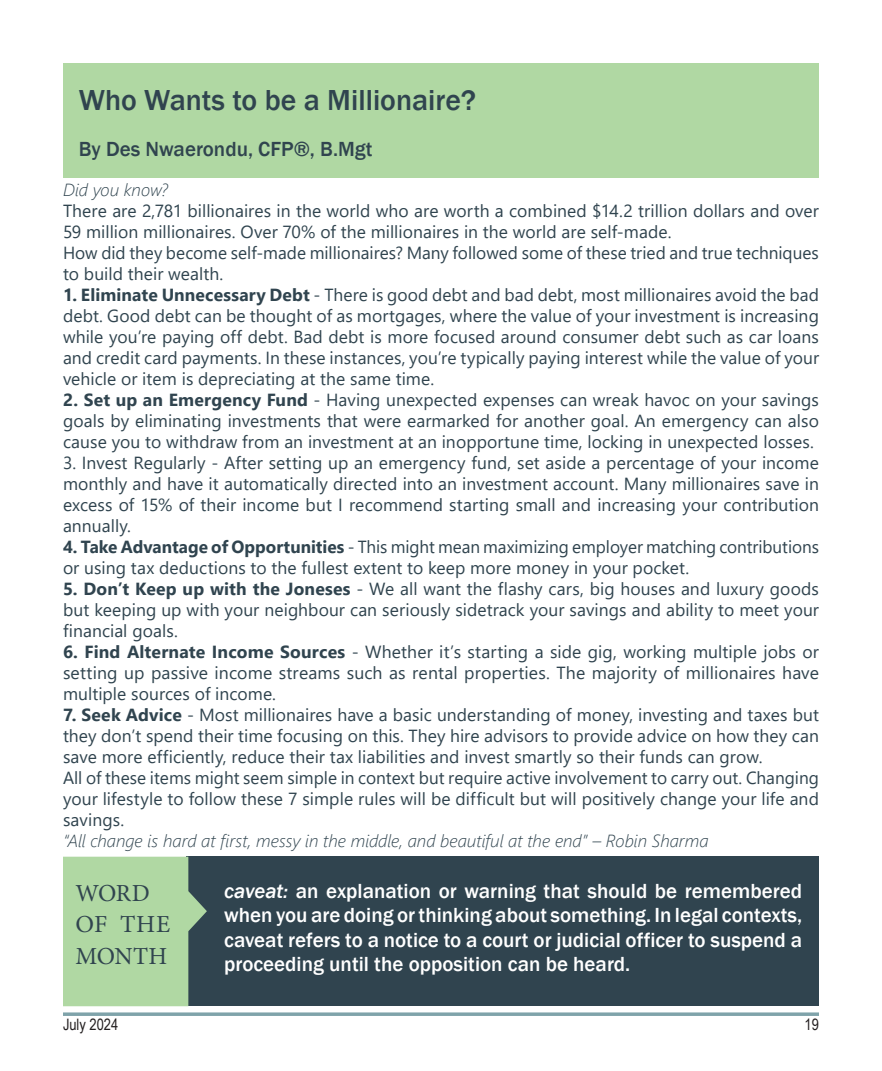
<style>
.page{position:relative;width:882px;height:1071px;background:#fff}
.page>*{position:absolute;margin:0;border:0;box-sizing:border-box;transform-origin:0 0}
.Subhead_Title{font:500 29.75px "Franklin Gothic";color:#30444f}
.Body_Text__Regular_-_Justify{font:24.5px/31.5px "Minion Pro";color:#30444f}
.Subhead_Title-2{font:500 21px/24.5px "Franklin Gothic";color:#fff;text-align:justify}
.Subhead_Title-3{font:500 21px "Franklin Gothic";color:#30444f}
.Body_Text__Regular_-_Justify-2{font:17.5px/21px "Segoe UI";letter-spacing:.005em;color:#30444f;text-align:justify}
.Body_Text__Regular_-_Justify-3{font:italic 300 17.5px "Segoe UI";color:#30444f}
.t1{font:15.75px "Arial Narrow";color:#231f20}
.s1{font-weight:700}
.s2{font-style:italic}
</style>
<div class="page">
<div style="left:63px;top:63px;width:756px;height:115px;background:#b0d8a3"></div>
<div style="left:186px;top:857px;width:633px;height:149px;background:#30444f"></div>
<svg style="left:63px;top:857px;width:144px;height:149px;background:#a1c799"></svg>
<svg style="left:63px;top:1012px;width:756px;height:4px;background:#8eaeb4"></svg>
<p class="Subhead_Title" style="left:79px;top:82px;width:399px">Who Wants to be a Millionaire?</p>
<p class="Subhead_Title-3" style="left:79px;top:136px;width:295px">By Des Nwaerondu, CFP®, B.Mgt</p>
<p class="Body_Text__Regular_-_Justify-3" style="left:63px;top:173px;width:106px">Did you know?</p>
<p class="Body_Text__Regular_-_Justify-2" style="left:63px;top:198px;width:758px">There are 2,781 billionaires in the world who are worth a combined $14.2 trillion dollars and over<br>59 million millionaires. Over 70% of the millionaires in the world are self-made.</p>
<p class="Body_Text__Regular_-_Justify-2" style="left:63px;top:240px;width:757px">How did they become self-made millionaires? Many followed some of these tried and true techniques to build their wealth.</p>
<p class="Body_Text__Regular_-_Justify-2" style="left:63px;top:282px;width:758px"><span class="s1">1. Eliminate Unnecessary Debt</span> - There is good debt and bad debt, most millionaires avoid the bad debt. Good debt can be thought of as mortgages, where the value of your investment is increasing while you’re paying off debt. Bad debt is more focused around consumer debt such as car loans and credit card payments. In these instances, you’re typically paying interest while the value of your vehicle or item is depreciating at the same time.</p>
<p class="Body_Text__Regular_-_Justify-2" style="left:63px;top:387px;width:758px"><span class="s1">2. Set up an Emergency Fund</span> - Having unexpected expenses can wreak havoc on your savings goals by eliminating investments that were earmarked for another goal. An emergency can also cause you to withdraw from an investment at an inopportune time, locking in unexpected losses.</p>
<p class="Body_Text__Regular_-_Justify-2" style="left:63px;top:450px;width:758px">3. Invest Regularly - After setting up an emergency fund, set aside a percentage of your income monthly and have it automatically directed into an investment account. Many millionaires save in excess of 15% of their income but I recommend starting small and increasing your contribution annually.</p>
<p class="Body_Text__Regular_-_Justify-2" style="left:63px;top:534px;width:758px"><span class="s1">4. Take Advantage of Opportunities</span> - This might mean maximizing employer matching contributions or using tax deductions to the fullest extent to keep more money in your pocket.</p>
<p class="Body_Text__Regular_-_Justify-2" style="left:63px;top:576px;width:758px"><span class="s1">5. Don’t Keep up with the Joneses</span> - We all want the flashy cars, big houses and luxury goods but keeping up with your neighbour can seriously sidetrack your savings and ability to meet your financial goals.</p>
<p class="Body_Text__Regular_-_Justify-2" style="left:63px;top:639px;width:758px"><span class="s1">6. Find Alternate Income Sources</span> - Whether it’s starting a side gig, working multiple jobs or setting up passive income streams such as rental properties. The majority of millionaires have multiple sources of income.</p>
<p class="Body_Text__Regular_-_Justify-2" style="left:63px;top:702px;width:758px"><span class="s1">7. Seek Advice</span> - Most millionaires have a basic understanding of money, investing and taxes but they don’t spend their time focusing on this. They hire advisors to provide advice on how they can save more efficiently, reduce their tax liabilities and invest smartly so their funds can grow.</p>
<p class="Body_Text__Regular_-_Justify-2" style="left:63px;top:765px;width:758px">All of these items might seem simple in context but require active involvement to carry out. Changing your lifestyle to follow these 7 simple rules will be difficult but will positively change your life and savings.</p>
<p class="Body_Text__Regular_-_Justify-3" style="left:63px;top:824px;width:647px">“All change is hard at first, messy in the middle, and beautiful at the end” – Robin Sharma</p>
<p class="Subhead_Title-2" style="left:224px;top:879px;width:579px"><span class="s2">caveat:</span> an explanation or warning that should be remembered when you are doing or thinking about something. In legal contexts, caveat refers to a notice to a court or judicial officer to suspend a proceeding until the opposition can be heard.</p>
<p class="Body_Text__Regular_-_Justify" style="left:76px;top:877px;width:96px">WORD<br>OF THE<br>MONTH</p>
<p class="t1" style="left:63px;top:1013px;width:57px">July 2024</p>
<p class="t1" style="left:805px;top:1013px;width:16px">19</p>
</div>
